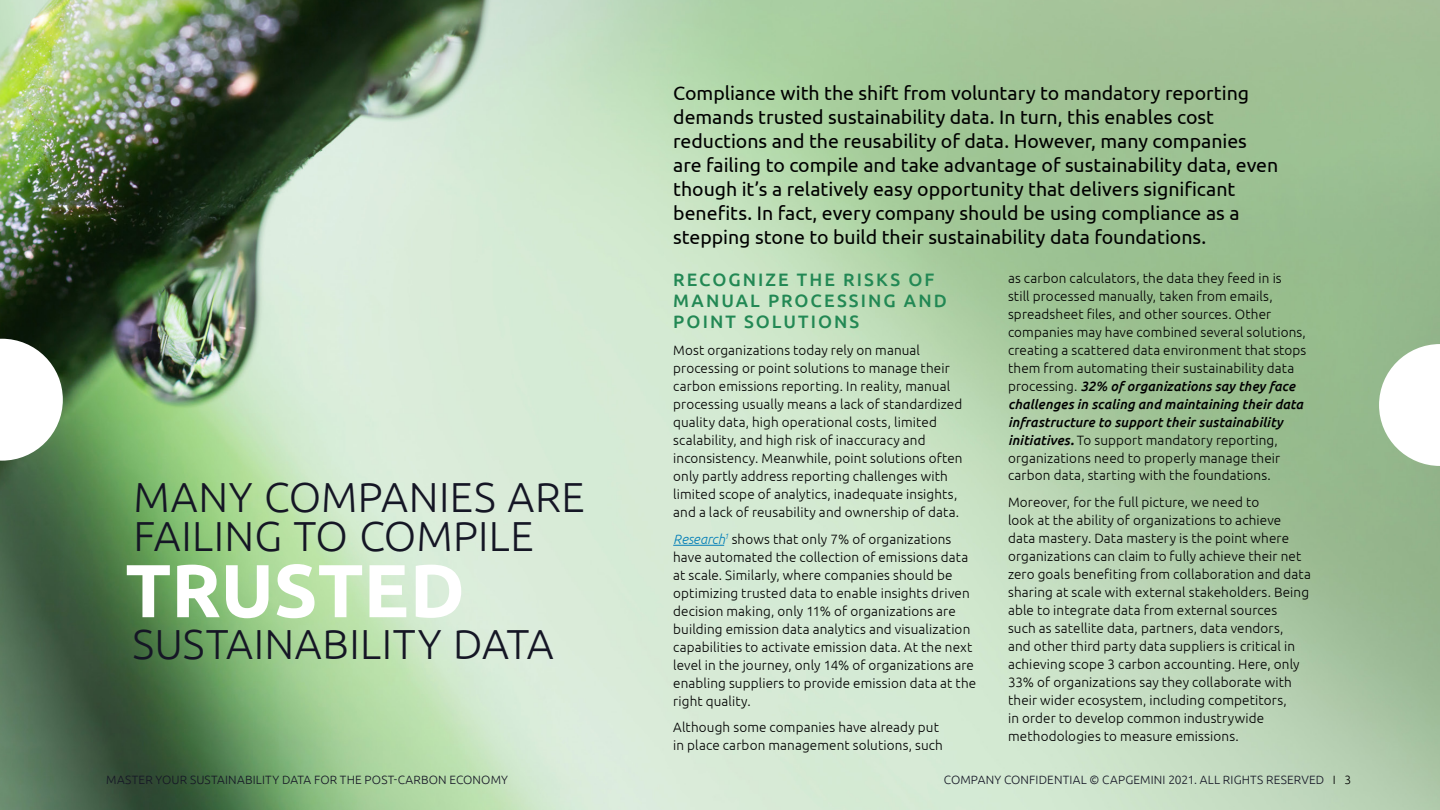
<style>
.page{position:relative;width:1440px;height:810px;background:#fff}
.page>*{position:absolute;margin:0;border:0;box-sizing:border-box;transform-origin:0 0}
.t1{font:700 75px "Ubuntu";color:#fff}
.t2{font:300 42px/39px "Ubuntu";letter-spacing:.005em;color:#151625}
.t3{font:19.5px/24px "Ubuntu";color:#000}
.t4{font:500 18px/21px "Ubuntu";letter-spacing:.115em;color:#228854}
.t5{font:300 13.5px/18px "Ubuntu";letter-spacing:.01em;color:#000}
.t6{font:300 12px "Ubuntu";letter-spacing:.015em;color:#151625}
.s1{font-style:italic;color:#007db7}
.s2{font-weight:500;font-style:italic}
.s3{font-weight:700;font-style:italic}
.s4{color:#000}
</style>
<div class="page">
<img style="left:0;top:0;width:1440px;height:810px">
<hr style="left:673px;top:545px;width:51px;height:1px;background:#007db7">
<svg style="left:1379px;top:344px;width:61px;height:122px"></svg>
<svg style="left:0;top:339px;width:63px;height:122px"></svg>
<h2 class="t2" style="left:133px;top:477px;width:453px">MANY COMPANIES ARE<br>FAILING TO COMPILE</h2>
<h1 class="t1" style="left:125px;top:545px;width:341px">TRUSTED</h1>
<h2 class="t2" style="left:132px;top:624px;width:423px">SUSTAINABILITY DATA</h2>
<p class="t3" style="left:673px;top:81px;width:607px">Compliance with the shift from voluntary to mandatory reporting demands trusted sustainability data. In turn, this enables cost reductions and the reusability of data. However, many companies are failing to compile and take advantage of sustainability data, even though it’s a relatively easy opportunity that delivers significant benefits. In fact, every company should be using compliance as a stepping stone to build their sustainability data foundations.</p>
<h3 class="t4" style="left:673px;top:269px;width:275px">RECOGNIZE THE RISKS OF<br>MANUAL PROCESSING AND<br>POINT SOLUTIONS</h3>
<p class="t5" style="left:673px;top:341px;width:291px">Most organizations today rely on manual processing or point solutions to manage their carbon emissions reporting. In reality, manual processing usually means a lack of standardized quality data, high operational costs, limited scalability, and high risk of inaccuracy and inconsistency. Meanwhile, point solutions often only partly address reporting challenges with limited scope of analytics, inadequate insights, and a lack of reusability and ownership of data.</p>
<p class="t5" style="left:673px;top:529px;width:305px"><span class="s1">Research</span><sup>1</sup> shows that only 7% of organizations have automated the collection of emissions data at scale. Similarly, where companies should be optimizing trusted data to enable insights driven decision making, only 11% of organizations are building emission data analytics and visualization capabilities to activate emission data. At the next level in the journey, only 14% of organizations are enabling suppliers to provide emission data at the right quality.</p>
<p class="t5" style="left:673px;top:718px;width:271px">Although some companies have already put in place carbon management solutions, such</p>
<p class="t5" style="left:1008px;top:268px;width:300px">as carbon calculators, the data they feed in is still processed manually, taken from emails, spreadsheet files, and other sources. Other companies may have combined several solutions, creating a scattered data environment that stops them from automating their sustainability data processing. <span class="s2">32% of organizations say they face challenges in scaling and maintaining their data infrastructure to support their sustainability initiatives</span><span class="s3">.</span> To support mandatory reporting, organizations need to properly manage their carbon data, starting with the foundations.</p>
<p class="t5" style="left:1008px;top:493px;width:304px">Moreover, for the full picture, we need to<br>look at the ability of organizations to achieve data mastery. Data mastery is the point where organizations can claim to fully achieve their net zero goals benefiting from collaboration and data sharing at scale with external stakeholders. Being able to integrate data from external sources<br>such as satellite data, partners, data vendors,<br>and other third party data suppliers is critical in achieving scope 3 carbon accounting. Here, only 33% of organizations say they collaborate with their wider ecosystem, including competitors,<br>in order to develop common industrywide methodologies to measure emissions.</p>
<p class="t6" style="left:106px;top:772px;width:403px">MASTER YOUR SUSTAINABILITY DATA FOR THE POST-CARBON ECONOMY</p>
<p class="t6" style="left:944px;top:772px;width:409px">COMPANY CONFIDENTIAL © CAPGEMINI 2021. ALL RIGHTS RESERVED <span class="s4">I 3</span></p>
</div>
